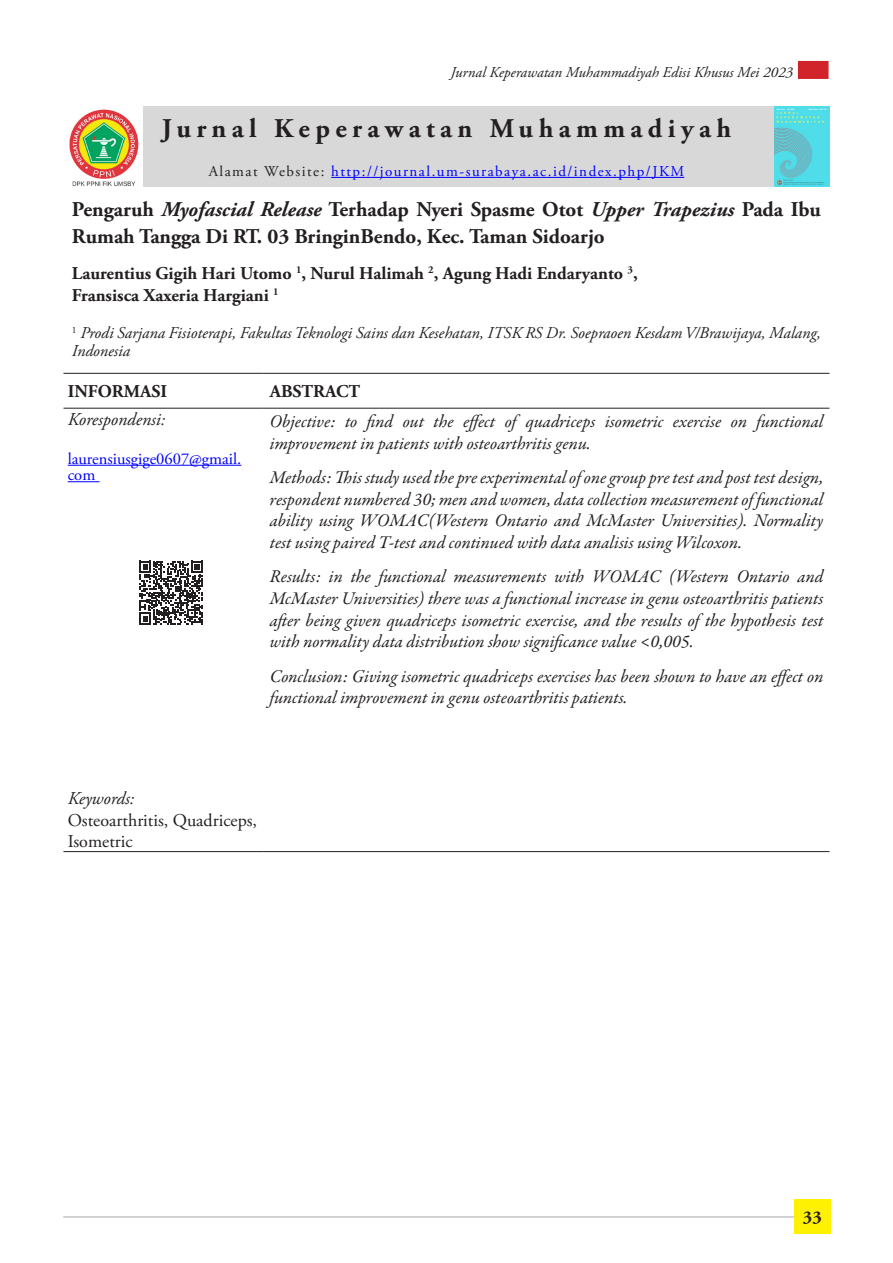
<style>
.page{position:relative;width:893px;height:1263px;background:#fff}
.page>*{position:absolute;margin:0;border:0;box-sizing:border-box;transform-origin:0 0}
.t1{font:700 27px "Adobe Garamond Pro";letter-spacing:.2em;color:#231f20}
.t2{font:700 21px/27px "Adobe Garamond Pro";color:#231f20}
.t3{font:italic 18px/21.6px "Garamond Premr Pro";color:#231f20}
.t4{font:700 18px "Adobe Garamond Pro";color:#231f20}
.t5{font:18px/21.6px "Adobe Garamond Pro";color:#231f20}
.t6{font:italic 18px "Adobe Garamond Pro";color:#231f20}
.t7{font:italic 16.5px/18px "Adobe Garamond Pro";color:#231f20}
.t8{font:16.5px/16.5px "Adobe Garamond Pro";color:#00f}
.t9{font:15px "Adobe Garamond Pro";letter-spacing:.1em;color:#00f}
.t10{font:italic 15px "Adobe Garamond Pro";color:#231f20}
.s1{color:#231f20}
.s2{font-style:italic}
</style>
<div class="page">
<div style="left:794px;top:1199px;width:36px;height:34px;background:#fff101"></div>
<div style="left:798px;top:61px;width:30px;height:18px;background:#d1232a"></div>
<hr style="left:63px;top:1216px;width:731px;height:1px;background:#a8a9ad">
<div style="left:63px;top:106px;width:766px;height:81px;background:#d8d8d8"></div>
<hr style="left:63px;top:851px;width:201px;height:1px;background:#231f20">
<hr style="left:264px;top:851px;width:565px;height:1px;background:#231f20">
<hr style="left:63px;top:373px;width:201px;height:1px;background:#231f20">
<hr style="left:264px;top:373px;width:565px;height:1px;background:#231f20">
<hr style="left:63px;top:408px;width:201px;height:1px;background:#231f20">
<hr style="left:264px;top:408px;width:565px;height:1px;background:#231f20">
<hr style="left:331px;top:177px;width:353px;height:1px;background:#00f">
<hr style="left:68px;top:465px;width:173px;height:1px;background:#00f">
<hr style="left:68px;top:481px;width:31px;height:1px;background:#00f">
<img style="left:775px;top:106px;width:54px;height:81px">
<img style="left:64px;top:106px;width:78px;height:81px">
<svg style="left:139px;top:561px;width:64px;height:64px"></svg>
<p class="t10" style="left:451px;top:63px;width:344px">Jurnal Keperawatan Muhammadiyah Edisi Khusus Mei 2023</p>
<p class="t1" style="left:162px;top:113px;width:571px">Jurnal Keperawatan Muhammadiyah</p>
<p class="t9" style="left:209px;top:162px;width:477px"><span class="s1">Alamat Website:</span> http://journal.um-surabaya.ac.id/index.php/JKM</p>
<p class="t2" style="left:72px;top:197px;width:750px">Pengaruh <span class="s2">Myofascial Release</span> Terhadap Nyeri Spasme Otot <span class="s2">Upper Trapezius</span> Pada Ibu<br>Rumah Tangga Di RT. 03 BringinBendo, Kec. Taman Sidoarjo</p>
<p class="t4" style="left:72px;top:263px;width:567px">Laurentius Gigih Hari Utomo <sup>1</sup>, Nurul Halimah <sup>2</sup>, Agung Hadi Endaryanto <sup>3</sup>,</p>
<p class="t4" style="left:72px;top:285px;width:208px">Fransisca Xaxeria Hargiani <sup>1</sup></p>
<p class="t7" style="left:72px;top:325px;width:750px"><sup>1</sup> Prodi Sarjana Fisioterapi, Fakultas Teknologi Sains dan Kesehatan, ITSK RS Dr. Soepraoen Kesdam V/Brawijaya, Malang,<br>Indonesia</p>
<p class="t4" style="left:68px;top:381px;width:101px">INFORMASI</p>
<p class="t4" style="left:270px;top:381px;width:92px">ABSTRACT</p>
<p class="t6" style="left:68px;top:409px;width:99px">Korespondensi:</p>
<p class="t8" style="left:68px;top:451px;width:175px">laurensiusgige0607@gmail. com</p>
<p class="t3" style="left:270px;top:412px;width:555px">Objective: to find out the effect of quadriceps isometric exercise on functional improvement in patients with osteoarthritis genu.</p>
<p class="t3" style="left:270px;top:468px;width:555px;text-align:justify">Methods: This study used the pre experimental of one group pre test and post test design, respondent numbered 30; men and women, data collection measurement of functional ability using WOMAC(Western Ontario and McMaster Universities). Normality test using paired T-test and continued with data analisis using Wilcoxon.</p>
<p class="t3" style="left:270px;top:567px;width:555px;text-align:justify">Results: in the functional measurements with WOMAC (Western Ontario and McMaster Universities) there was a functional increase in genu osteoarthritis patients after being given quadriceps isometric exercise, and the results of the hypothesis test with normality data distribution show significance value &lt;0,005.</p>
<p class="t3" style="left:270px;top:666px;width:555px">Conclusion: Giving isometric quadriceps exercises has been shown to have an effect on functional improvement in genu osteoarthritis patients.</p>
<p class="t6" style="left:68px;top:788px;width:68px">Keywords:</p>
<p class="t5" style="left:68px;top:810px;width:191px">Osteoarthritis, Quadriceps,<br>Isometric</p>
<p class="t4" style="left:803px;top:1206px;width:20px">33</p>
</div>
